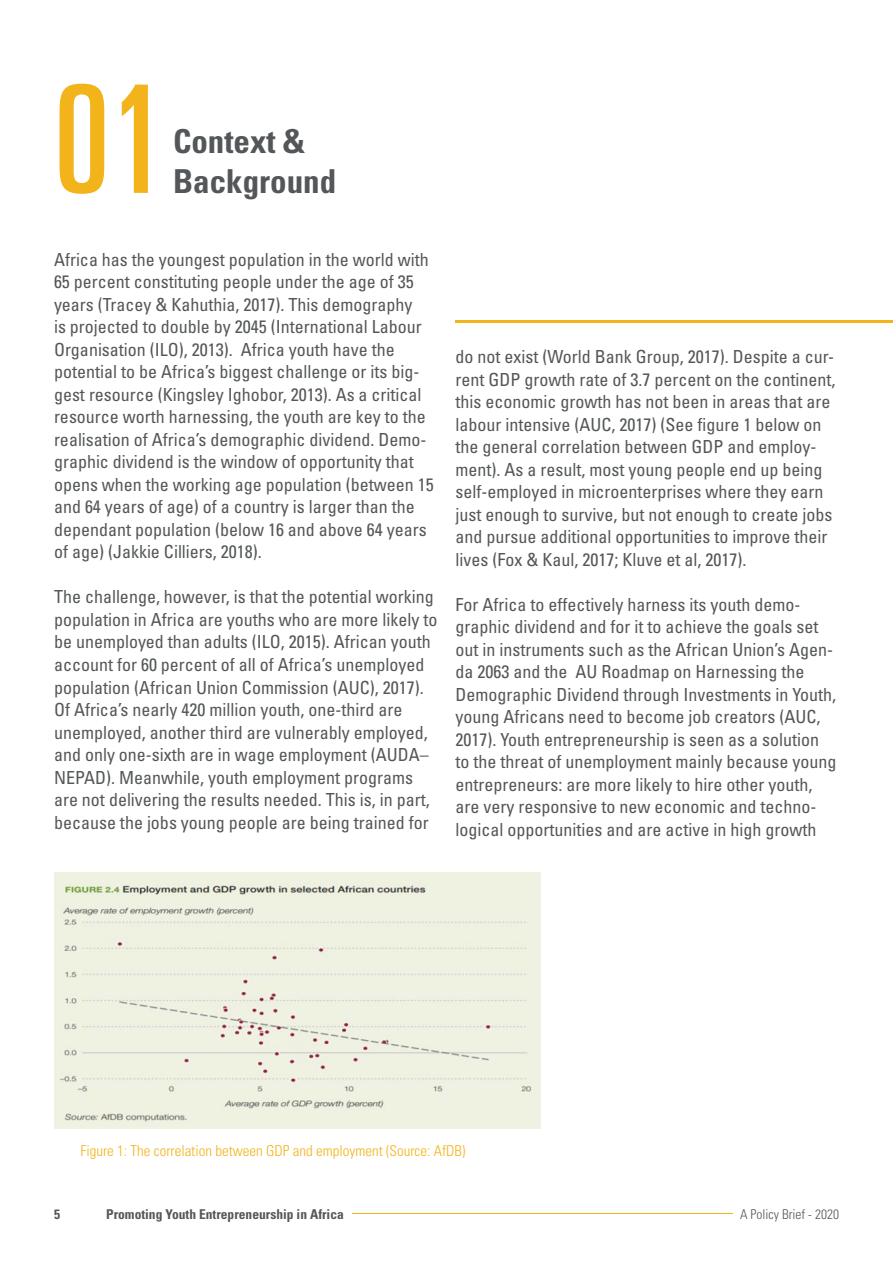
<style>
.page{position:relative;width:893px;height:1263px;background:#fff}
.page>*{position:absolute;margin:0;border:0;box-sizing:border-box;transform-origin:0 0}
.t1{font:ultra-condensed 150px "Univers LT Std";color:#f3b31b}
.t2{font:700 condensed 33px/39.6px "Univers LT Std";color:#545759}
.t3{font:condensed 18px/22.5px "Univers LT Std";color:#545759}
.t4{font:300 condensed 15px "Univers LT Std";color:#f3b31b}
.t5{font:700 condensed 13.5px "Univers LT Std";color:#545759}
.t6{font:300 condensed 13.5px "Univers LT Std";color:#545759}
</style>
<div class="page">
<hr style="left:352px;top:1213px;width:381px;height:1px;background:#f3b31b">
<img style="left:54px;top:873px;width:487px;height:255px">
<hr style="left:455px;top:320px;width:438px;height:2px;background:#f3b31b">
<p class="t1" style="left:54px;top:54px;width:113px">01</p>
<p class="t2" style="left:173px;top:122px;width:165px">Context &amp;<br>Background</p>
<p class="t3" style="left:54px;top:248px;width:381px">Africa has the youngest population in the world with 65 percent constituting people under the age of 35 years (Tracey &amp; Kahuthia, 2017). This demography<br>is projected to double by 2045 (International Labour Organisation (ILO), 2013). Africa youth have the potential to be Africa’s biggest challenge or its big&shy;gest resource (Kingsley Ighobor, 2013). As a critical resource worth harnessing, the youth are key to the realisation of Africa’s demographic dividend. Demo&shy;graphic dividend is the window of opportunity that opens when the working age population (between 15 and 64 years of age) of a country is larger than the dependant population (below 16 and above 64 years of age) (Jakkie Cilliers, 2018).</p>
<p class="t3" style="left:54px;top:586px;width:385px">The challenge, however, is that the potential working population in Africa are youths who are more likely to be unemployed than adults (ILO, 2015). African youth account for 60 percent of all of Africa’s unemployed population (African Union Commission (AUC), 2017).<br>Of Africa’s nearly 420 million youth, one-third are unemployed, another third are vulnerably employed, and only one-sixth are in wage employment (AUDA– NEPAD). Meanwhile, youth employment programs are not delivering the results needed. This is, in part, because the jobs young people are being trained for</p>
<p class="t3" style="left:455px;top:345px;width:381px">do not exist (World Bank Group, 2017). Despite a cur&shy;rent GDP growth rate of 3.7 percent on the continent, this economic growth has not been in areas that are labour intensive (AUC, 2017) (See figure 1 below on the general correlation between GDP and employ&shy;ment). As a result, most young people end up being self-employed in microenterprises where they earn just enough to survive, but not enough to create jobs and pursue additional opportunities to improve their lives (Fox &amp; Kaul, 2017; Kluve et al, 2017).</p>
<p class="t3" style="left:455px;top:593px;width:382px">For Africa to effectively harness its youth demo&shy;graphic dividend and for it to achieve the goals set out in instruments such as the African Union’s Agen&shy;da 2063 and the AU Roadmap on Harnessing the Demographic Dividend through Investments in Youth, young Africans need to become job creators (AUC, 2017). Youth entrepreneurship is seen as a solution to the threat of unemployment mainly because young entrepreneurs: are more likely to hire other youth, are very responsive to new economic and techno&shy;logical opportunities and are active in high growth</p>
<p class="t4" style="left:81px;top:1142px;width:386px">Figure 1: The correlation between GDP and employment (Source: AfDB)</p>
<p class="t5" style="left:54px;top:1206px;width:7px">5</p>
<p class="t5" style="left:106px;top:1206px;width:239px">Promoting Youth Entrepreneurship in Africa</p>
<p class="t6" style="left:740px;top:1206px;width:100px">A Policy Brief - 2020</p>
</div>
